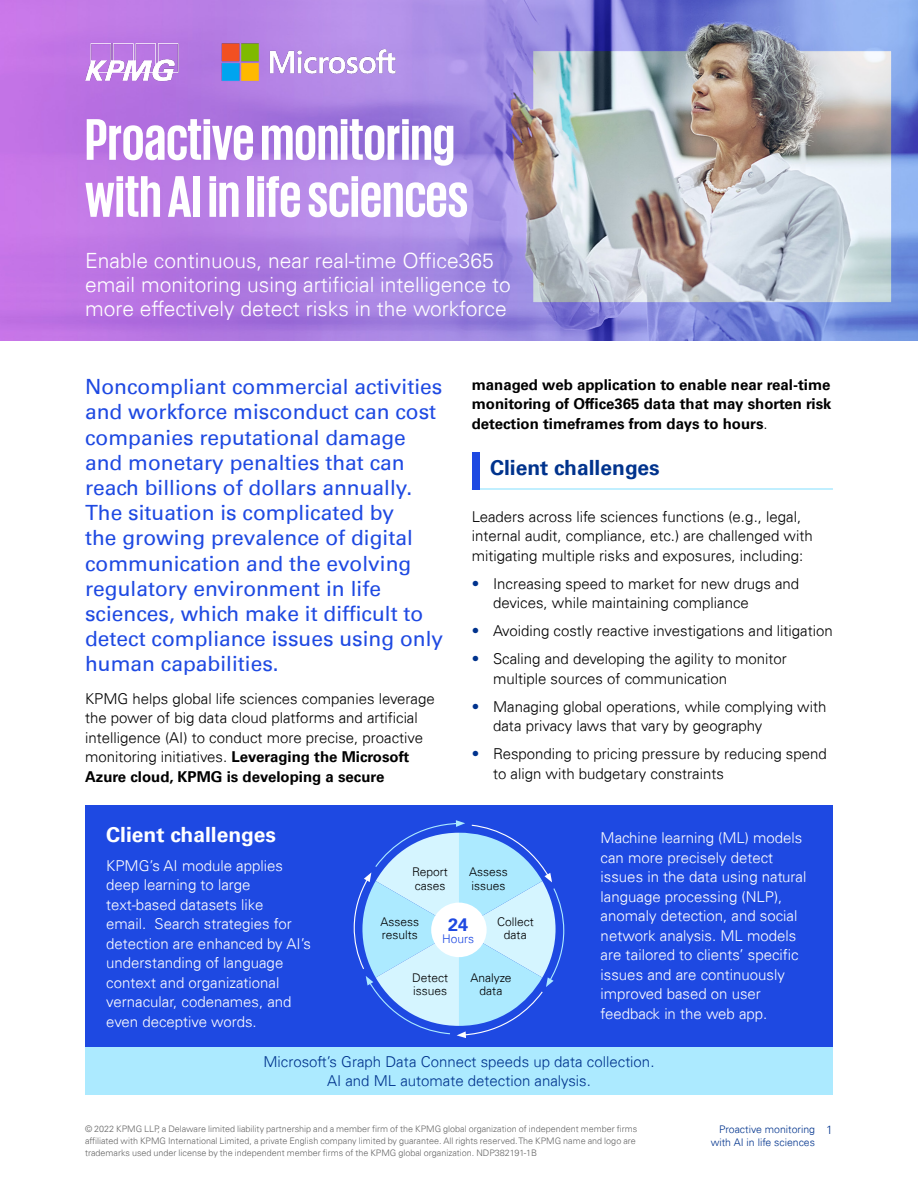
<style>
.page{position:relative;width:918px;height:1188px;background:#fff}
.page>*{position:absolute;margin:0;border:0;box-sizing:border-box;transform-origin:0 0}
.t1{font:700 60px/57px "KPMG";color:#fff}
.t2{font:21px/25.2px "Univers 55 Roman";color:#1e49e2}
.t3{font:300 21px/24px "Univers 45";color:#fff}
.t4{font:700 21px "Univers 65";color:#00338d}
.t5{font:700 21px "Univers 65";color:#fff}
.t6{font:700 18px "Univers 65";color:#1e49e2}
.t7{font:300 15px/19.5px "Univers 45";color:#000}
.t8{font:300 15px/19.5px "Univers 45";color:#fff}
.t9{font:700 15px/19.5px "Univers 65";color:#000;text-align:justify}
.t10{font:300 15px/19.5px "Univers 45";color:#00338d;text-align:center}
.t11{font:300 12px/13.5px "Univers 45";color:#000}
.t12{font:300 12px "Univers 45";color:#1e49e2}
.t13{font:300 12px "Univers 45";color:#00338d}
.t14{font:300 10.5px/13.5px "Univers 45";color:#00338d;text-align:right}
.t15{font:300 9px/12px "Univers 45";color:#666}
.s1{font-family:"Univers 65";font-weight:700}
.s2{font-family:"Univers 45";font-weight:300}
.s3{color:#00338d}
</style>
<div class="page">
<img style="left:0;top:0;width:918px;height:340px">
<hr style="left:472px;top:488px;width:361px;height:2px;background:#aceaff">
<div style="left:472px;top:452px;width:7px;height:38px;background:#1e49e2"></div>
<div style="left:85px;top:805px;width:748px;height:289px;background:#1e49e2"></div>
<div style="left:85px;top:1047px;width:748px;height:48px;background:#aceaff"></div>
<svg style="left:354px;top:484px;width:210px;height:554px"></svg>
<img style="left:50px;top:33px;width:384px;height:58px">
<h1 class="t1" style="left:85px;top:109px;width:385px">Proactive monitoring with AI in life sciences</h1>
<h2 class="t3" style="left:85px;top:248px;width:427px">Enable continuous, near real-time Office365 email monitoring using artificial intelligence to more effectively detect risks in the workforce</h2>
<p class="t2" style="left:85px;top:374px;width:360px">Noncompliant commercial activities and workforce misconduct can cost companies reputational damage and monetary penalties that can reach billions of dollars annually.<br>The situation is complicated by<br>the growing prevalence of digital communication and the evolving regulatory environment in life sciences, which make it difficult to detect compliance issues using only human capabilities.</p>
<p class="t7" style="left:85px;top:689px;width:351px">KPMG helps global life sciences companies leverage the power of big data cloud platforms and artificial intelligence (AI) to conduct more precise, proactive monitoring initiatives. <span class="s1">Leveraging the Microsoft</span></p>
<p class="t9" style="left:85px;top:767px;width:301px">Azure cloud, KPMG is developing a secure</p>
<p class="t9" style="left:472px;top:375px;width:361px">managed web application to enable near real-time monitoring of Office365 data that may shorten risk detection timeframes from days to hours<span class="s2">.</span></p>
<h2 class="t4" style="left:490px;top:455px;width:171px">Client challenges</h2>
<p class="t7" style="left:472px;top:506px;width:343px">Leaders across life sciences functions (e.g., legal, internal audit, compliance, etc.) are challenged with mitigating multiple risks and exposures, including:</p>
<p class="t7" style="left:493px;top:573px;width:308px;text-indent:-21px"><span class="s3">•</span> Increasing speed to market for new drugs and devices, while maintaining compliance</p>
<p class="t7" style="left:472px;top:621px;width:362px"><span class="s3">•</span> Avoiding costly reactive investigations and litigation</p>
<p class="t7" style="left:493px;top:649px;width:295px;text-indent:-21px"><span class="s3">•</span> Scaling and developing the agility to monitor multiple sources of communication</p>
<p class="t7" style="left:493px;top:696px;width:335px;text-indent:-21px"><span class="s3">•</span> Managing global operations, while complying with data privacy laws that vary by geography</p>
<p class="t7" style="left:493px;top:744px;width:335px;text-indent:-21px"><span class="s3">•</span> Responding to pricing pressure by reducing spend to align with budgetary constraints</p>
<h2 class="t5" style="left:106px;top:823px;width:171px">Client challenges</h2>
<p class="t8" style="left:106px;top:855px;width:206px">KPMG’s AI module applies deep learning to large text-based datasets like<br>email. Search strategies for detection are enhanced by AI’s understanding of language context and organizational vernacular, codenames, and even deceptive words.</p>
<p class="t10" style="left:263px;top:1052px;width:393px">Microsoft’s Graph Data Connect speeds up data collection.<br>AI and ML automate detection analysis.</p>
<p class="t8" style="left:601px;top:828px;width:207px">Machine learning (ML) models can more precisely detect issues in the data using natural language processing (NLP), anomaly detection, and social network analysis. ML models are tailored to clients’ specific issues and are continuously improved based on user feedback in the web app.</p>
<p class="t11" style="left:412px;top:865px;width:37px">Report cases</p>
<p class="t11" style="left:381px;top:915px;width:40px">Assess results</p>
<p class="t11" style="left:412px;top:971px;width:37px">Detect issues</p>
<p class="t11" style="left:471px;top:971px;width:43px;text-align:center">Analyze data</p>
<p class="t11" style="left:469px;top:865px;width:40px">Assess issues</p>
<p class="t11" style="left:497px;top:915px;width:38px;text-align:center">Collect data</p>
<p class="t6" style="left:448px;top:914px;width:22px">24</p>
<p class="t12" style="left:442px;top:931px;width:34px">Hours</p>
<p class="t15" style="left:85px;top:1122px;width:554px">© 2022 KPMG LLP, a Delaware limited liability partnership and a member firm of the KPMG global organization of independent member firms affiliated with KPMG International Limited, a private English company limited by guarantee. All rights reserved. The KPMG name and logo are trademarks used under license by the independent member firms of the KPMG global organization. NDP382191-1B</p>
<p class="t14" style="left:711px;top:1122px;width:106px">Proactive monitoring with AI in life sciences</p>
<p class="t13" style="left:826px;top:1122px;width:8px">1</p>
</div>
